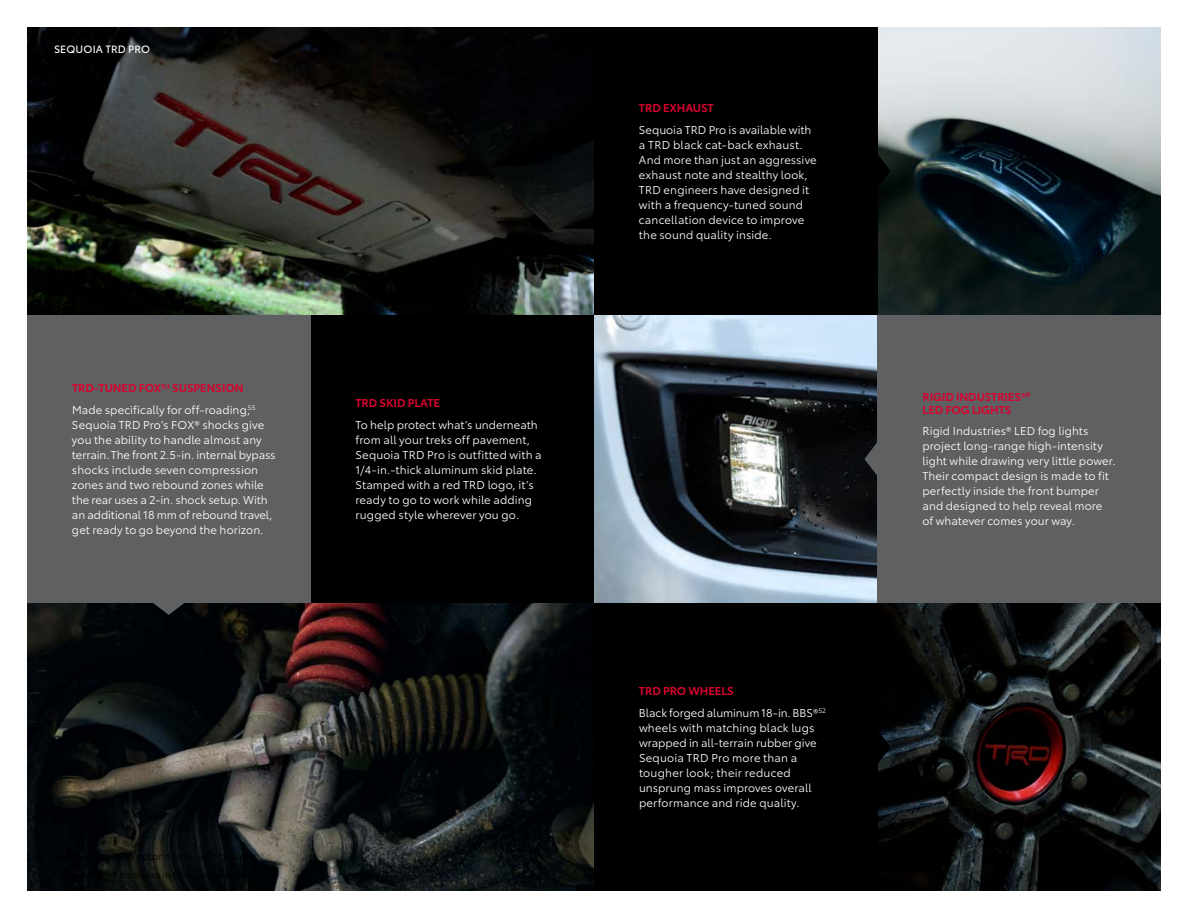
<style>
.page{position:relative;width:1188px;height:918px;background:#fff}
.page>*{position:absolute;margin:0;border:0;box-sizing:border-box;transform-origin:0 0}
.t1{font:11.25px/15px "Toyota Type";letter-spacing:.01em;color:#fff}
.t2{font:600 11.25px/12.8px "Toyota Type";letter-spacing:-.005em;color:#dc002e}
.t3{font:11.25px/21.8px "Toyota Type";letter-spacing:-.01em;color:#fff}
.t4{font:10.5px "Toyota Type";letter-spacing:.015em;color:#fff}
.s1{font-weight:600;color:#dc002e}
</style>
<div class="page">
<img style="left:27px;top:27px;width:567px;height:288px">
<img style="left:878px;top:27px;width:283px;height:288px">
<img style="left:594px;top:315px;width:284px;height:288px">
<img style="left:878px;top:603px;width:283px;height:288px">
<img style="left:27px;top:603px;width:567px;height:288px">
<svg style="left:878px;top:729px;width:13px;height:36px"></svg>
<div style="left:594px;top:603px;width:284px;height:288px;background:#000"></div>
<svg style="left:864px;top:441px;width:14px;height:36px"></svg>
<div style="left:878px;top:315px;width:283px;height:288px;background:#5f6062"></div>
<svg style="left:434px;top:302px;width:36px;height:13px"></svg>
<div style="left:310px;top:315px;width:284px;height:288px;background:#000"></div>
<svg style="left:152px;top:603px;width:33px;height:12px"></svg>
<svg style="left:878px;top:153px;width:13px;height:36px"></svg>
<div style="left:594px;top:27px;width:284px;height:288px;background:#000"></div>
<div style="left:27px;top:315px;width:283px;height:288px;background:#5f6062"></div>
<p class="t4" style="left:54px;top:41px;width:98px">SEQUOIA TRD PRO</p>
<p class="t1" style="left:72px;top:377px;width:185px;line-height:21.8px"><span class="s1">TRD-TUNED FOX®</span><sup>3</sup> <span class="s1">SUSPENSION<br></span>Made specifically for off-roading,<sup>55</sup></p>
<p class="t1" style="left:72px;top:417px;width:205px">Sequoia TRD Pro’s FOX® shocks give you the ability to handle almost any terrain. The front 2.5-in. internal bypass shocks include seven compression zones and two rebound zones while the rear uses a 2-in. shock setup. With an additional 18 mm of rebound travel, get ready to go beyond the horizon.</p>
<p class="t2" style="left:356px;top:396px;width:86px">TRD SKID PLATE</p>
<p class="t1" style="left:356px;top:417px;width:188px">To help protect what’s underneath from all your treks off pavement,<br>Sequoia TRD Pro is outfitted with a<br>1/4-in.-thick aluminum skid plate.<br>Stamped with a red TRD logo, it’s ready to go to work while adding rugged style wherever you go.</p>
<p class="t2" style="left:639px;top:100px;width:76px">TRD EXHAUST</p>
<p class="t1" style="left:639px;top:121px;width:179px">Sequoia TRD Pro is available with a TRD black cat-back exhaust.<br>And more than just an aggressive exhaust note and stealthy look,<br>TRD engineers have designed it with a frequency-tuned sound cancellation device to improve the sound quality inside.</p>
<p class="t3" style="left:639px;top:680px;width:188px"><span class="s1">TRD PRO WHEELS<br></span>Black forged aluminum 18-in. BBS®<sup>52</sup></p>
<p class="t1" style="left:639px;top:720px;width:179px">wheels with matching black lugs wrapped in all-terrain rubber give<br>Sequoia TRD Pro more than a tougher look; their reduced unsprung mass improves overall performance and ride quality.</p>
<p class="t2" style="left:922px;top:390px;width:109px">RIGID INDUSTRIES®<sup>9<br></sup>LED FOG LIGHTS</p>
<p class="t1" style="left:922px;top:423px;width:195px">Rigid Industries® LED fog lights project long-range high-intensity light while drawing very little power.<br>Their compact design is made to fit perfectly inside the front bumper and designed to help reveal more of whatever comes your way.</p>
</div>
